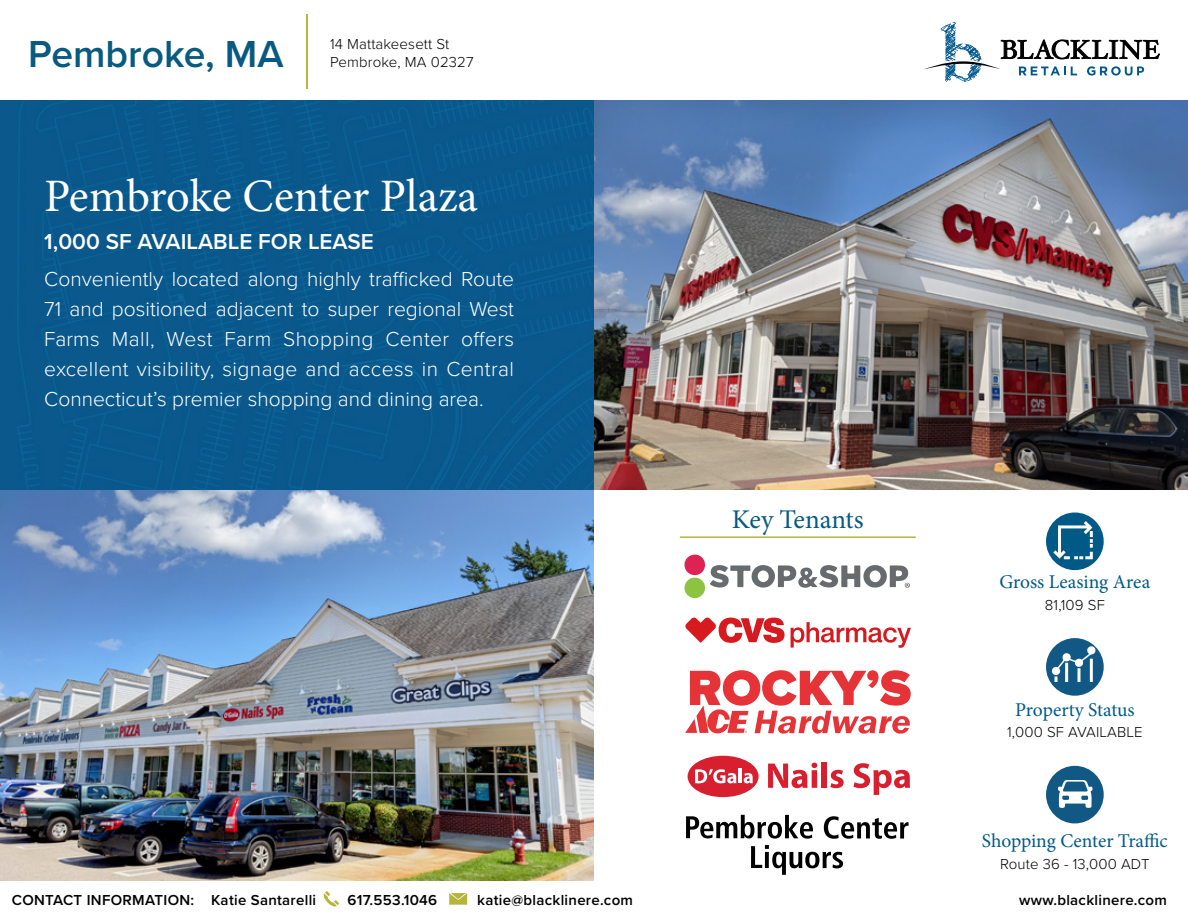
<style>
.page{position:relative;width:1188px;height:918px;background:#fff}
.page>*{position:absolute;margin:0;border:0;box-sizing:border-box;transform-origin:0 0}
.t1{font:46.5px "Minion Pro";letter-spacing:-.005em;color:#fff}
.t2{font:600 39px "Proxima Nova";color:#085a80}
.t3{font:27px "Minion Pro";letter-spacing:-.005em;color:#085a80}
.t4{font:600 22.5px "Proxima Nova";color:#fff}
.t5{font:300 21px/30px "Proxima Nova";color:#fff;text-align:justify}
.t6{font:19.5px "Minion Pro";letter-spacing:-.005em;color:#005a87}
.t7{font:600 15px "Proxima Nova";letter-spacing:.02em;color:#000}
.t8{font:300 15px/18px "Proxima Nova";letter-spacing:.01em;color:#000}
</style>
<div class="page">
<svg style="left:449px;top:893px;width:18px;height:12px"></svg>
<svg style="left:324px;top:891px;width:15px;height:15px"></svg>
<hr style="left:306px;top:15px;width:2px;height:74px;background:#b8b73b">
<svg style="left:924px;top:22px;width:236px;height:60px"></svg>
<img style="left:594px;top:100px;width:594px;height:389px">
<img style="left:0;top:100px;width:594px;height:780px">
<hr style="left:680px;top:536px;width:235px;height:2px;background:#b5b53d">
<div style="left:1046px;top:766px;width:58px;height:57px;background:#115884;border-radius:50%"></div>
<svg style="left:1058px;top:780px;width:35px;height:28px"></svg>
<div style="left:1046px;top:638px;width:58px;height:58px;background:#115884;border-radius:50%"></div>
<div style="left:1052px;top:667px;width:8px;height:8px;background:#fff;border-radius:50%"></div>
<svg style="left:1054px;top:646px;width:42px;height:36px"></svg>
<div style="left:1046px;top:513px;width:58px;height:57px;background:#005a87;border-radius:50%"></div>
<svg style="left:1050px;top:518px;width:45px;height:43px"></svg>
<div style="left:685px;top:578px;width:20px;height:20px;background:#8cc442;border-radius:50%"></div>
<svg style="left:685px;top:555px;width:225px;height:33px"></svg>
<svg style="left:685px;top:618px;width:100px;height:25px"></svg>
<svg style="left:791px;top:622px;width:119px;height:26px"></svg>
<svg style="left:685px;top:670px;width:225px;height:64px"></svg>
<div style="left:688px;top:756px;width:71px;height:41px;background:#d81f30;border-radius:50%"></div>
<svg style="left:695px;top:769px;width:41px;height:14px"></svg>
<hr style="left:739px;top:769px;width:3px;height:14px;background:#fff">
<svg style="left:744px;top:773px;width:9px;height:10px"></svg>
<svg style="left:768px;top:763px;width:49px;height:25px"></svg>
<div style="left:822px;top:762px;width:5px;height:26px;background:#d81f30"></div>
<svg style="left:830px;top:770px;width:14px;height:18px"></svg>
<svg style="left:853px;top:763px;width:57px;height:32px"></svg>
<svg style="left:686px;top:815px;width:127px;height:24px"></svg>
<svg style="left:824px;top:816px;width:85px;height:23px"></svg>
<svg style="left:751px;top:845px;width:92px;height:30px"></svg>
<h2 class="t2" style="left:28px;top:25px;width:257px">Pembroke, MA</h2>
<p class="t8" style="left:330px;top:34px;width:145px">14 Mattakeesett St<br>Pembroke, MA 02327</p>
<h1 class="t1" style="left:44px;top:165px;width:435px">Pembroke Center Plaza</h1>
<p class="t4" style="left:44px;top:224px;width:331px">1,000 SF AVAILABLE FOR LEASE</p>
<p class="t5" style="left:44px;top:263px;width:471px">Conveniently located along highly trafficked Route 71 and positioned adjacent to super regional West Farms Mall, West Farm Shopping Center offers excellent visibility, signage and access in Central Connecticut’s premier shopping and dining area.</p>
<p class="t3" style="left:732px;top:501px;width:133px">Key Tenants</p>
<p class="t6" style="left:1000px;top:569px;width:152px">Gross Leasing Area</p>
<p class="t8" style="left:1045px;top:595px;width:61px">81,109 SF</p>
<p class="t6" style="left:1015px;top:697px;width:121px">Property Status</p>
<p class="t8" style="left:1007px;top:723px;width:137px">1,000 SF AVAILABLE</p>
<p class="t6" style="left:982px;top:828px;width:187px">Shopping Center Traffic</p>
<p class="t8" style="left:1000px;top:854px;width:151px">Route 36 - 13,000 ADT</p>
<p class="t7" style="left:12px;top:889px;width:306px">CONTACT INFORMATION: Katie Santarelli</p>
<p class="t7" style="left:347px;top:889px;width:91px">617.553.1046</p>
<p class="t7" style="left:477px;top:889px;width:157px">katie@blacklinere.com</p>
<p class="t7" style="left:1019px;top:889px;width:149px">www.blacklinere.com</p>
</div>
